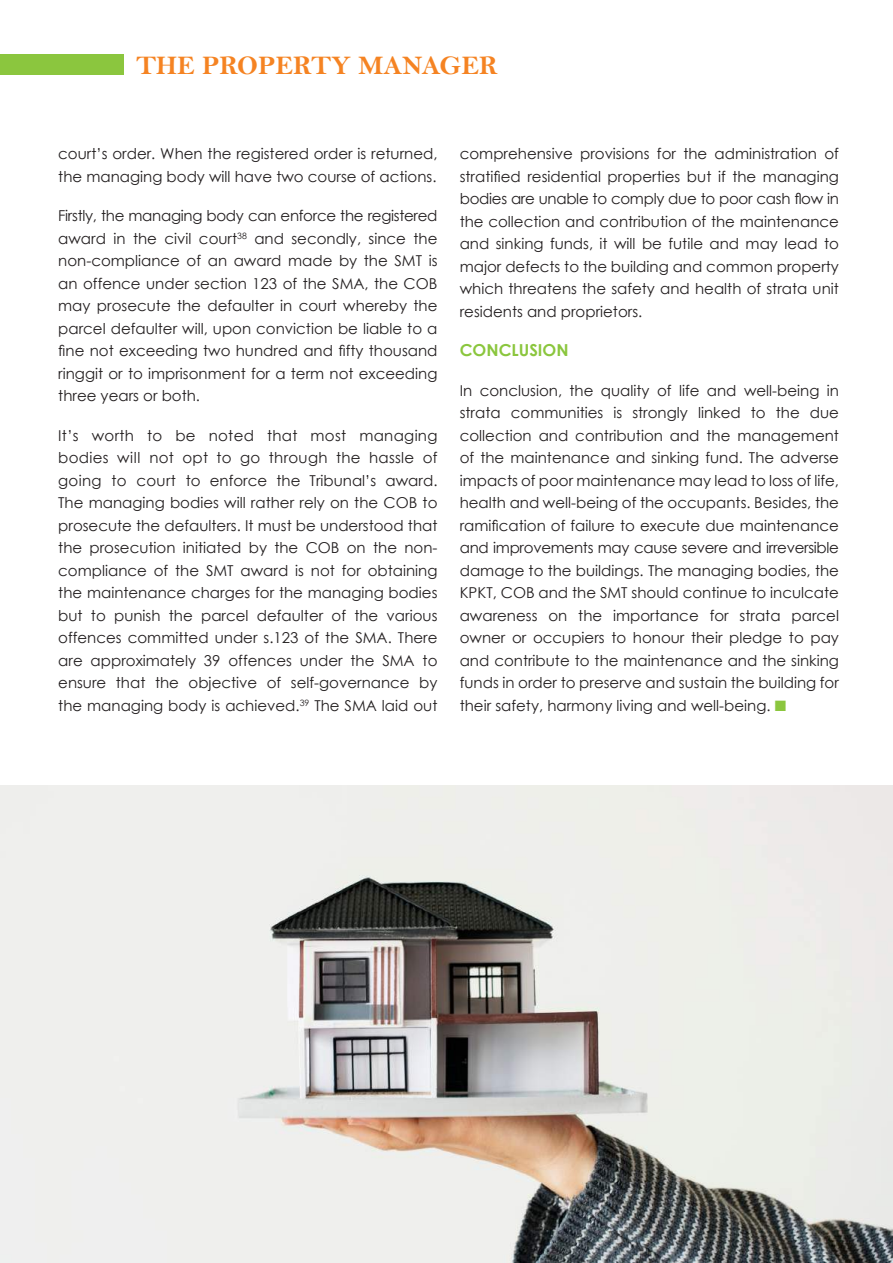
<style>
.page{position:relative;width:893px;height:1263px;background:#fff}
.page>*{position:absolute;margin:0;border:0;box-sizing:border-box;transform-origin:0 0}
.t1{font:27px "Bell MT Bold";color:#f58322}
.t2{font:700 16.5px "Century Gothic";color:#8bc63e}
.t3{font:15px/22.5px "Century Gothic";color:#231f20;text-align:justify}
.s1{color:#8bc63e}
</style>
<div class="page">
<div style="left:0;top:54px;width:124px;height:20px;background:#8bc63e"></div>
<img style="left:0;top:786px;width:893px;height:477px">
<h1 class="t1" style="left:136px;top:49px;width:363px">THE PROPERTY MANAGER</h1>
<p class="t3" style="left:58px;top:142px;width:381px">court’s order. When the registered order is returned, the managing body will have two course of actions.</p>
<p class="t3" style="left:58px;top:204px;width:381px">Firstly, the managing body can enforce the registered award in the civil court<sup>38</sup> and secondly, since the non-compliance of an award made by the SMT is an offence under section 123 of the SMA, the COB may prosecute the defaulter in court whereby the parcel defaulter will, upon conviction be liable to a fine not exceeding two hundred and fifty thousand ringgit or to imprisonment for a term not exceeding three years or both.</p>
<p class="t3" style="left:58px;top:424px;width:381px">It’s worth to be noted that most managing bodies will not opt to go through the hassle of going to court to enforce the Tribunal’s award.<br>The managing bodies will rather rely on the COB to prosecute the defaulters. It must be understood that the prosecution initiated by the COB on the non&shy;compliance of the SMT award is not for obtaining the maintenance charges for the managing bodies but to punish the parcel defaulter of the various offences committed under s.123 of the SMA. There are approximately 39 offences under the SMA to ensure that the objective of self-governance by the managing body is achieved.<sup>39</sup> The SMA laid out</p>
<p class="t3" style="left:460px;top:142px;width:381px">comprehensive provisions for the administration of stratified residential properties but if the managing bodies are unable to comply due to poor cash flow in the collection and contribution of the maintenance and sinking funds, it will be futile and may lead to major defects to the building and common property which threatens the safety and health of strata unit residents and proprietors.</p>
<p class="t2" style="left:460px;top:338px;width:110px">CONCLUSION</p>
<p class="t3" style="left:460px;top:379px;width:381px">In conclusion, the quality of life and well-being in strata communities is strongly linked to the due collection and contribution and the management of the maintenance and sinking fund. The adverse impacts of poor maintenance may lead to loss of life, health and well-being of the occupants. Besides, the ramification of failure to execute due maintenance and improvements may cause severe and irreversible damage to the buildings. The managing bodies, the KPKT, COB and the SMT should continue to inculcate awareness on the importance for strata parcel owner or occupiers to honour their pledge to pay and contribute to the maintenance and the sinking funds in order to preserve and sustain the building for their safety, harmony living and well-being. <span class="s1">■</span></p>
</div>
